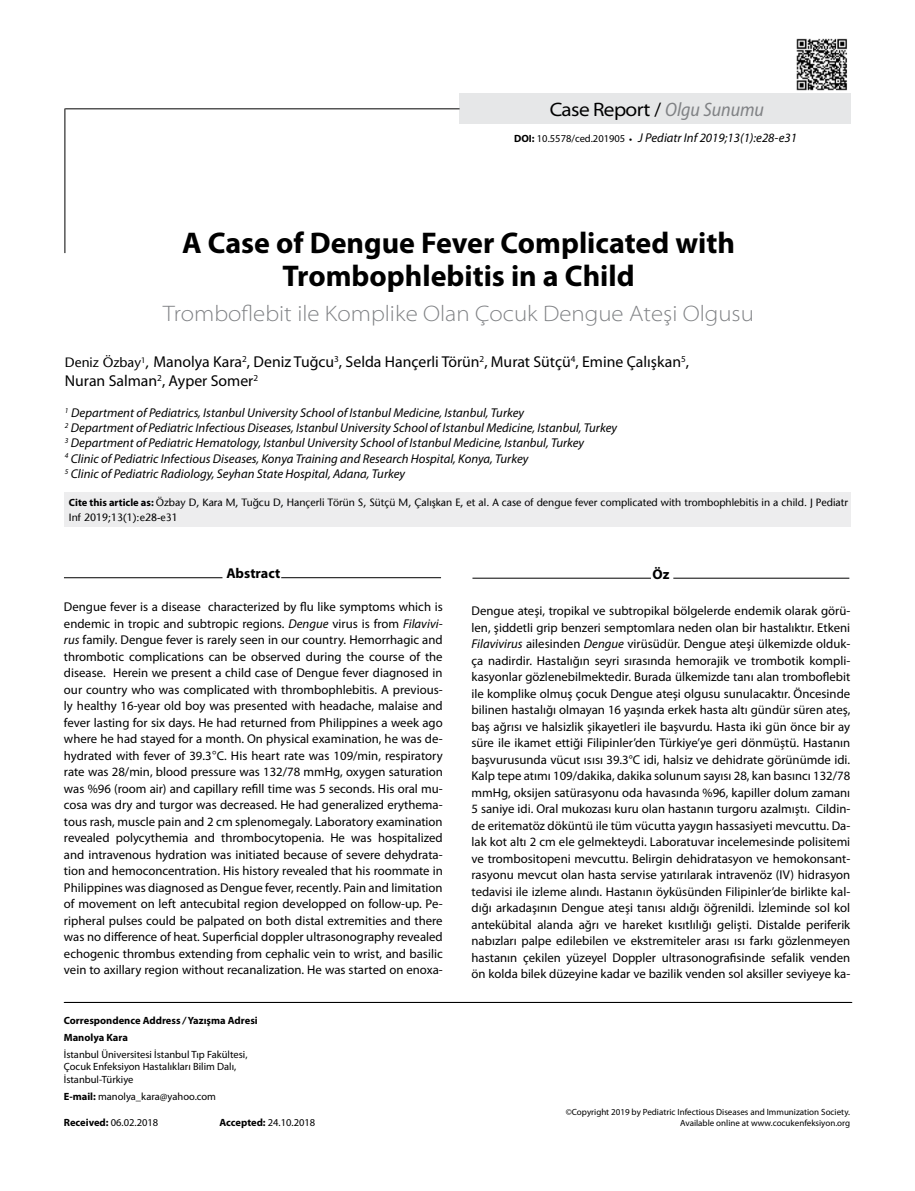
<style>
.page{position:relative;width:915px;height:1191px;background:#fff}
.page>*{position:absolute;margin:0;border:0;box-sizing:border-box;transform-origin:0 0}
.t1{font:700 30px/33px "Myriad Pro";color:#000;text-align:center}
.t2{font:300 semi-expanded 22.5px "Myriad Pro";color:#808285}
.t3{font:semi-expanded 19.5px "Myriad Pro";letter-spacing:-.03em;color:#000}
.t4{font:15.75px/18.9px "Myriad Pro";color:#000}
.t5{font:700 14.25px "Myriad Pro";color:#000}
.t6{font:12.75px/16.5px "Myriad Pro";color:#000;text-align:justify}
.t7{font:italic 12.75px/15.3px "Myriad Pro";color:#000}
.t8{font:10.5px/12.6px "Myriad Pro";color:#000}
.t9{font:500 10.5px/15.8px "Stone Sans Std";color:#000}
.t10{font:700 10.5px/16.8px "Myriad Pro";color:#000}
.t11{font:9px/10.8px "Myriad Pro";color:#000;text-align:right}
.s1{font-stretch:normal}
.s2{font-style:italic;font-stretch:semi-condensed;color:#808285}
.s3{font-weight:700;font-style:normal;font-size:10.5px}
.s4{font-style:normal;font-size:10.5px}
.s5{font-weight:700;font-style:normal;font-size:9px}
.s6{font-family:"Stone Sans Std";font-weight:500;font-size:13.5px}
.s7{font-family:"Myriad Pro";font-weight:700}
.s8{font-style:italic}
.s9{font-weight:700}
</style>
<div class="page">
<img style="left:796px;top:38px;width:51px;height:53px">
<hr style="left:64px;top:1002px;width:786px;height:1px;background:#000">
<div style="left:459px;top:94px;width:391px;height:30px;background:#e6e7e8"></div>
<hr style="left:64px;top:108px;width:1px;height:145px;background:#000">
<hr style="left:65px;top:108px;width:394px;height:1px;background:#000">
<hr style="left:65px;top:1002px;width:786px;height:1px;background:#000">
<hr style="left:472px;top:578px;width:178px;height:1px;background:#000">
<hr style="left:673px;top:578px;width:176px;height:1px;background:#000">
<hr style="left:64px;top:577px;width:158px;height:1px;background:#000">
<hr style="left:281px;top:577px;width:160px;height:1px;background:#000">
<div style="left:64px;top:492px;width:786px;height:34px;background:#ededee"></div>
<h3 class="t3" style="left:549px;top:99px;width:216px">Case Report <span class="s1">/</span> <span class="s2">Olgu Sunumu</span></h3>
<p class="t7" style="left:514px;top:131px;width:284px"><span class="s3">DOI:</span> <span class="s4">10.5578/ced.201905</span> <span class="s5">•</span> J Pediatr Inf 2019;13(1):e28-e31</p>
<h1 class="t1" style="left:182px;top:226px;width:554px">A Case of Dengue Fever Complicated with<br>Trombophlebitis in a Child</h1>
<h2 class="t2" style="left:163px;top:301px;width:592px">Tromboflebit ile Komplike Olan Çocuk Dengue Ateşi Olgusu</h2>
<p class="t4" style="left:65px;top:353px;width:625px"><span class="s6">Deniz Özbay</span><sup>1</sup><span class="s6">,</span> Manolya Kara<sup>2</sup>, Deniz Tuğcu<sup>3</sup>, Selda Hançerli Törün<sup>2</sup>, Murat Sütçü<sup>4</sup>, Emine Çalışkan<sup>5</sup>,<br>Nuran Salman<sup>2</sup>, Ayper Somer<sup>2</sup></p>
<p class="t7" style="left:65px;top:405px;width:553px"><sup>1</sup> Department of Pediatrics, Istanbul University School of Istanbul Medicine, Istanbul, Turkey<br><sup>2</sup> Department of Pediatric Infectious Diseases, Istanbul University School of Istanbul Medicine, Istanbul, Turkey <sup>3</sup> Department of Pediatric Hematology, Istanbul University School of Istanbul Medicine, Istanbul, Turkey<br><sup>4</sup> Clinic of Pediatric Infectious Diseases, Konya Training and Research Hospital, Konya, Turkey<br><sup>5</sup> Clinic of Pediatric Radiology, Seyhan State Hospital, Adana, Turkey</p>
<p class="t9" style="left:69px;top:494px;width:780px"><span class="s7">Cite this article as:</span> Özbay D, Kara M, Tuğcu D, Hançerli Törün S, Sütçü M, Çalışkan E, et al. A case of dengue fever complicated with trombophlebitis in a child. J Pediatr<br>Inf 2019;13(1):e28-e31</p>
<p class="t5" style="left:226px;top:565px;width:55px">Abstract</p>
<p class="t6" style="left:64px;top:599px;width:380px">Dengue fever is a disease characterized by flu like symptoms which is endemic in tropic and subtropic regions. <span class="s8">Dengue</span> virus is from <span class="s8">Filavivi&shy;rus</span> family. Dengue fever is rarely seen in our country. Hemorrhagic and thrombotic complications can be observed during the course of the disease. Herein we present a child case of Dengue fever diagnosed in our country who was complicated with thrombophlebitis. A previous&shy;ly healthy 16-year old boy was presented with headache, malaise and fever lasting for six days. He had returned from Philippines a week ago where he had stayed for a month. On physical examination, he was de&shy;hydrated with fever of 39.3 C. His heart rate was 109/min, respiratory rate was 28/min, blood pressure was 132/78 mmHg, oxygen saturation was %96 (room air) and capillary refill time was 5 seconds. His oral mu&shy;cosa was dry and turgor was decreased. He had generalized erythema&shy;tous rash, muscle pain and 2 cm splenomegaly. Laboratory examination revealed polycythemia and thrombocytopenia. He was hospitalized and intravenous hydration was initiated because of severe dehydrata&shy;tion and hemoconcentration. His history revealed that his roommate in Philippines was diagnosed as Dengue fever, recently. Pain and limitation of movement on left antecubital region developped on follow-up. Pe&shy;ripheral pulses could be palpated on both distal extremities and there was no difference of heat. Superficial doppler ultrasonography revealed echogenic thrombus extending from cephalic vein to wrist, and basilic vein to axillary region without recanalization. He was started on enoxa-</p>
<p class="t10" style="left:64px;top:1012px;width:195px">Correspondence Address <span class="s8">/</span> Yazışma Adresi<br>Manolya Kara</p>
<p class="t8" style="left:64px;top:1048px;width:185px">İstanbul Üniversitesi İstanbul Tıp Fakültesi,<br>Çocuk Enfeksiyon Hastalıkları Bilim Dalı,<br>İstanbul-Türkiye</p>
<p class="t8" style="left:64px;top:1090px;width:154px"><span class="s9">E-mail:</span> manolya_kara@yahoo.com</p>
<p class="t5" style="left:652px;top:566px;width:18px">Öz</p>
<p class="t6" style="left:471px;top:603px;width:380px">Dengue ateşi, tropikal ve subtropikal bölgelerde endemik olarak görü&shy;len, şiddetli grip benzeri semptomlara neden olan bir hastalıktır. Etkeni <span class="s8">Filavivirus</span> ailesinden <span class="s8">Dengue</span> virüsüdür. Dengue ateşi ülkemizde olduk&shy;ça nadirdir. Hastalığın seyri sırasında hemorajik ve trombotik kompli&shy;kasyonlar gözlenebilmektedir. Burada ülkemizde tanı alan tromboflebit ile komplike olmuş çocuk Dengue ateşi olgusu sunulacaktır. Öncesinde bilinen hastalığı olmayan 16 yaşında erkek hasta altı gündür süren ateş, baş ağrısı ve halsizlik şikayetleri ile başvurdu. Hasta iki gün önce bir ay süre ile ikamet ettiği Filipinler’den Türkiye’ye geri dönmüştü. Hastanın başvurusunda vücut ısısı 39.3°C idi, halsiz ve dehidrate görünümde idi.<br>Kalp tepe atımı 109/dakika, dakika solunum sayısı 28, kan basıncı 132/78 mmHg, oksijen satürasyonu oda havasında %96, kapiller dolum zamanı 5 saniye idi. Oral mukozası kuru olan hastanın turgoru azalmıştı. Cildin&shy;de eritematöz döküntü ile tüm vücutta yaygın hassasiyeti mevcuttu. Da&shy;lak kot altı 2 cm ele gelmekteydi. Laboratuvar incelemesinde polisitemi ve trombositopeni mevcuttu. Belirgin dehidratasyon ve hemokonsant&shy;rasyonu mevcut olan hasta servise yatırılarak intravenöz (IV) hidrasyon tedavisi ile izleme alındı. Hastanın öyküsünden Filipinler’de birlikte kal&shy;dığı arkadaşının Dengue ateşi tanısı aldığı öğrenildi. İzleminde sol kol antekübital alanda ağrı ve hareket kısıtlılığı gelişti. Distalde periferik nabızları palpe edilebilen ve ekstremiteler arası ısı farkı gözlenmeyen hastanın çekilen yüzeyel Doppler ultrasonografisinde sefalik venden ön kolda bilek düzeyine kadar ve bazilik venden sol aksiller seviyeye ka-</p>
<p class="t8" style="left:64px;top:1115px;width:96px"><span class="s9">Received:</span> 06.02.2018</p>
<p class="t8" style="left:219px;top:1115px;width:97px"><span class="s9">Accepted:</span> 24.10.2018</p>
<p class="t11" style="left:565px;top:1106px;width:286px">©Copyright 2019 by Pediatric Infectious Diseases and Immunization Society.<br>Available online at www.cocukenfeksiyon.org</p>
</div>
